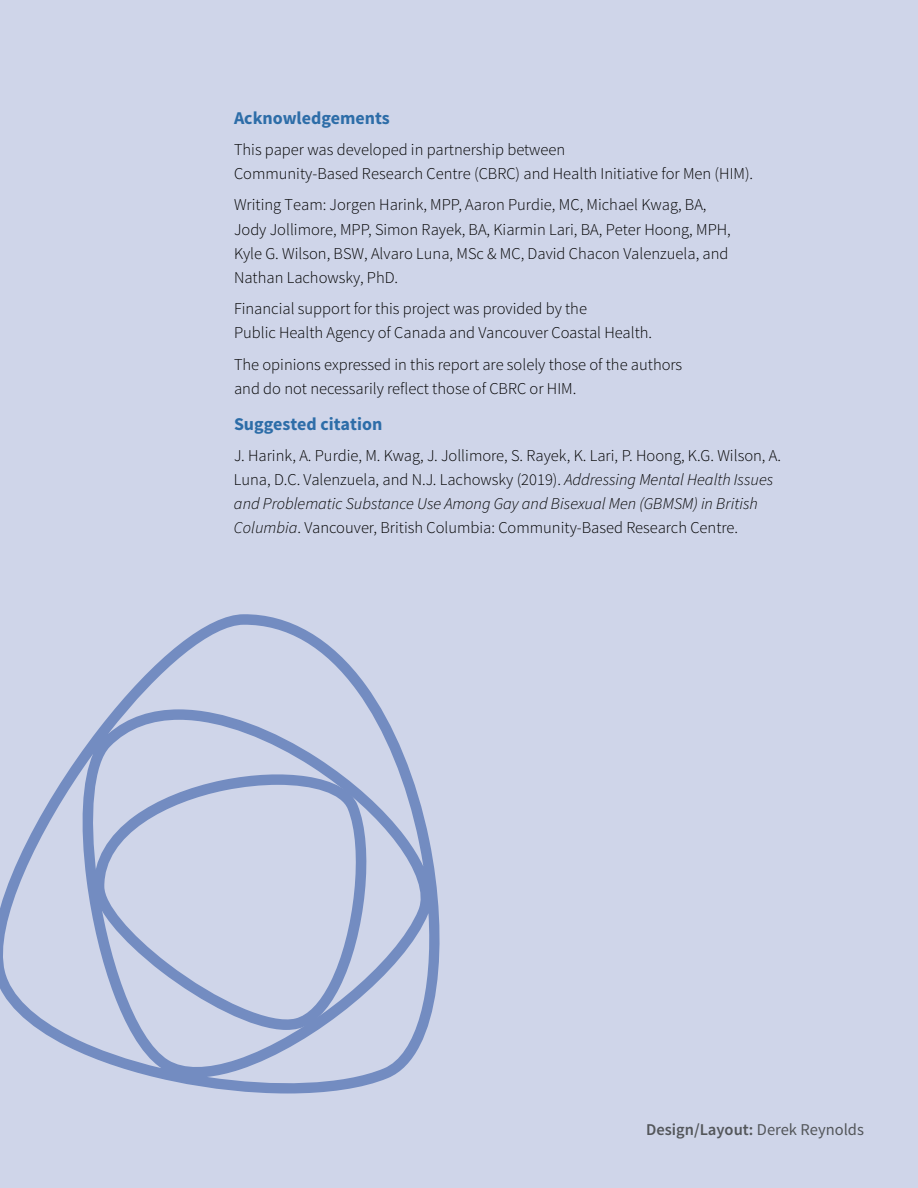
<style>
.page{position:relative;width:918px;height:1188px;background:#cfd5e9}
.page>*{position:absolute;margin:0;border:0;box-sizing:border-box;transform-origin:0 0}
.t1{font:700 18px "Source Sans Pro";color:#2d6da8}
.t2{font:300 16.5px/24px "Source Sans Pro";color:#000}
.t3{font:600 16.5px "Source Sans Pro";color:#53565a}
.s1{font-style:italic}
.s2{font-weight:400}
</style>
<div class="page">
<svg style="left:0;top:614px;width:440px;height:480px"></svg>
<svg style="left:94px;top:773px;width:281px;height:257px"></svg>
<p class="t1" style="left:234px;top:106px;width:157px">Acknowledgements</p>
<p class="t2" style="left:234px;top:138px;width:521px">This paper was developed in partnership between<br>Community-Based Research Centre (CBRC) and Health Initiative for Men (HIM).</p>
<p class="t2" style="left:234px;top:193px;width:498px">Writing Team: Jorgen Harink, MPP, Aaron Purdie, MC, Michael Kwag, BA, Jody Jollimore, MPP, Simon Rayek, BA, Kiarmin Lari, BA, Peter Hoong, MPH, Kyle G. Wilson, BSW, Alvaro Luna, MSc &amp; MC, David Chacon Valenzuela, and Nathan Lachowsky, PhD.</p>
<p class="t2" style="left:234px;top:297px;width:420px">Financial support for this project was provided by the<br>Public Health Agency of Canada and Vancouver Coastal Health.</p>
<p class="t2" style="left:234px;top:352px;width:450px">The opinions expressed in this report are solely those of the authors and do not necessarily reflect those of CBRC or HIM.</p>
<p class="t1" style="left:234px;top:412px;width:150px">Suggested citation</p>
<p class="t2" style="left:234px;top:444px;width:549px">J. Harink, A. Purdie, M. Kwag, J. Jollimore, S. Rayek, K. Lari, P. Hoong, K.G. Wilson, A.<br>Luna, D.C. Valenzuela, and N.J. Lachowsky (2019). <span class="s1">Addressing Mental Health Issues and Problematic Substance Use Among Gay and Bisexual Men (GBMSM) in British Columbia</span>. Vancouver, British Columbia: Community-Based Research Centre.</p>
<p class="t3" style="left:646px;top:1119px;width:219px">Design/Layout: <span class="s2">Derek Reynolds</span></p>
</div>
